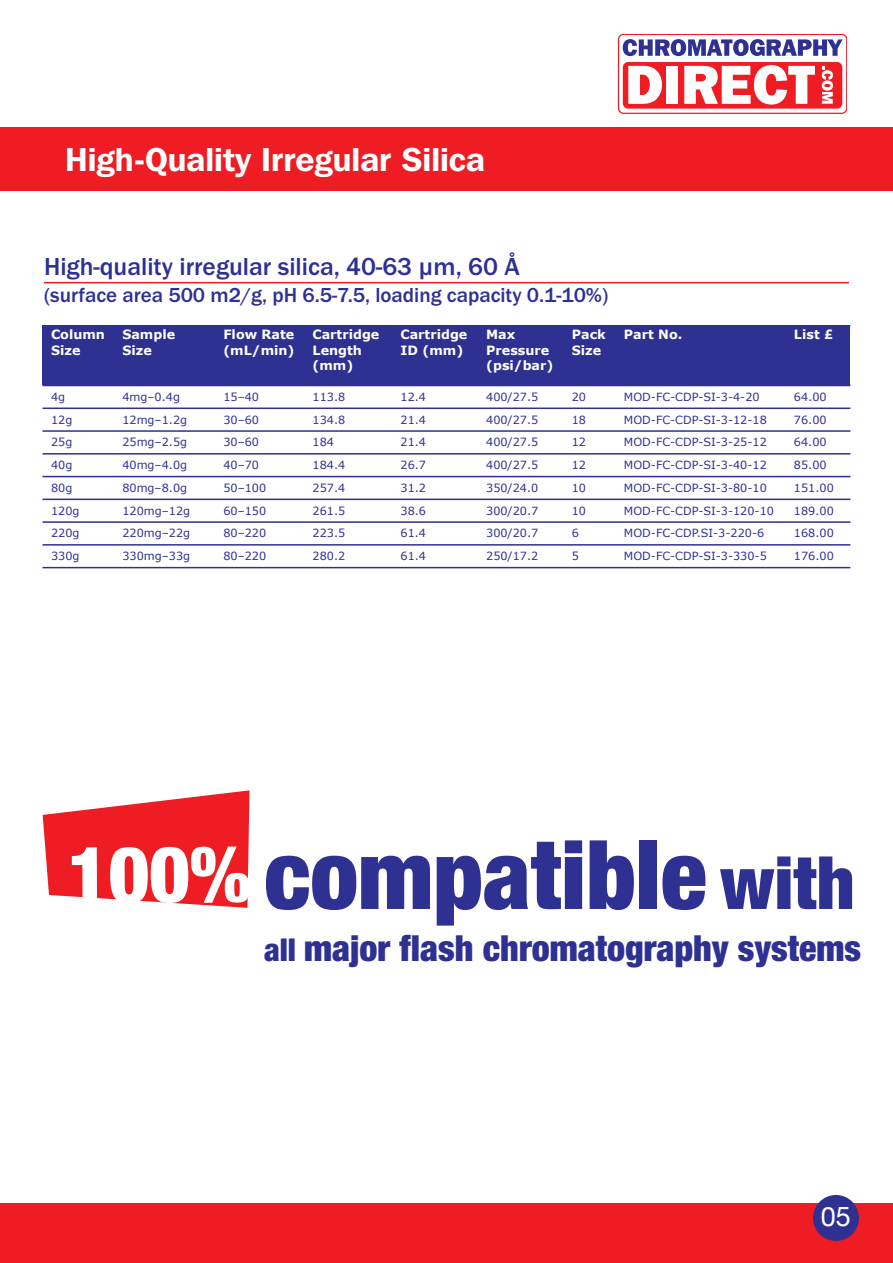
<style>
.page{position:relative;width:893px;height:1263px;background:#fff}
.page>*{position:absolute;margin:0;border:0;box-sizing:border-box;transform-origin:0 0}
.t1{font:900 condensed 96px "Helvetica Neue";color:#2e3092}
.t2{font:900 condensed 36px "Helvetica Neue";color:#2e3092}
.t3{font:600 33px "Franklin Gothic IT Cby BT";color:#fff}
.t4{font:27px "Helvetica Neue";color:#fff}
.t5{font:500 25.5px "Franklin Gothic";color:#2e3092}
.t6{font:500 21px "Franklin Gothic";color:#2e3092}
.t7{font:700 12.75px/15.3px "Verdana";color:#fff}
.t8{font:11.25px "Verdana";color:#2e3092}
.s1{font-size:78px;color:#fff}
.s2{font-size:73.5px}
.s3{font-size:31.5px}
</style>
<div class="page">
<div style="left:0;top:128px;width:893px;height:63px;background:#ee1d23"></div>
<div style="left:0;top:1203px;width:893px;height:60px;background:#ee1d23"></div>
<svg style="left:618px;top:34px;width:228px;height:80px"></svg>
<div style="left:813px;top:1195px;width:46px;height:46px;background:#2e3092;border-radius:50%"></div>
<div style="left:43px;top:325px;width:71px;height:60px;background:#2e3092"></div>
<div style="left:114px;top:325px;width:101px;height:60px;background:#2e3092"></div>
<div style="left:215px;top:325px;width:89px;height:60px;background:#2e3092"></div>
<div style="left:304px;top:325px;width:88px;height:60px;background:#2e3092"></div>
<div style="left:392px;top:325px;width:86px;height:60px;background:#2e3092"></div>
<div style="left:478px;top:325px;width:85px;height:60px;background:#2e3092"></div>
<div style="left:563px;top:325px;width:52px;height:60px;background:#2e3092"></div>
<div style="left:615px;top:325px;width:170px;height:60px;background:#2e3092"></div>
<div style="left:785px;top:325px;width:65px;height:60px;background:#2e3092"></div>
<hr style="left:43px;top:385px;width:807px;height:1px;background:#2e3092">
<hr style="left:43px;top:407px;width:807px;height:2px;background:#2e3092">
<hr style="left:43px;top:430px;width:807px;height:2px;background:#2e3092">
<hr style="left:43px;top:453px;width:807px;height:1px;background:#2e3092">
<hr style="left:43px;top:476px;width:807px;height:1px;background:#2e3092">
<hr style="left:43px;top:499px;width:807px;height:1px;background:#2e3092">
<hr style="left:43px;top:521px;width:807px;height:2px;background:#2e3092">
<hr style="left:43px;top:544px;width:807px;height:2px;background:#2e3092">
<hr style="left:43px;top:567px;width:807px;height:1px;background:#2e3092">
<hr style="left:44px;top:282px;width:805px;height:1px;background:#ee1d23">
<svg style="left:43px;top:790px;width:206px;height:118px"></svg>
<h3 class="t3" style="left:65px;top:148px;width:421px">High-Quality Irregular Silica</h3>
<h3 class="t5" style="left:44px;top:251px;width:477px">High-quality irregular silica, 40-63 µm, 60 Å</h3>
<h3 class="t6" style="left:44px;top:282px;width:566px">(surface area 500 m2/g, pH 6.5-7.5, loading capacity 0.1-10%)</h3>
<p class="t7" style="left:51px;top:327px;width:55px">Column<br>Size</p>
<p class="t7" style="left:122px;top:327px;width:54px">Sample<br>Size</p>
<p class="t7" style="left:223px;top:327px;width:73px">Flow Rate (mL/min)</p>
<p class="t7" style="left:313px;top:327px;width:68px">Cartridge<br>Length (mm)</p>
<p class="t7" style="left:401px;top:327px;width:68px">Cartridge<br>ID (mm)</p>
<p class="t7" style="left:486px;top:327px;width:69px">Max<br>Pressure (psi/bar)</p>
<p class="t7" style="left:572px;top:327px;width:35px">Pack<br>Size</p>
<p class="t7" style="left:624px;top:327px;width:60px">Part No.</p>
<p class="t7" style="left:794px;top:327px;width:41px">List £</p>
<p class="t8" style="left:51px;top:390px;width:16px">4g</p>
<p class="t8" style="left:122px;top:390px;width:59px">4mg–0.4g</p>
<p class="t8" style="left:223px;top:390px;width:37px">15–40</p>
<p class="t8" style="left:313px;top:390px;width:34px">113.8</p>
<p class="t8" style="left:401px;top:390px;width:27px">12.4</p>
<p class="t8" style="left:486px;top:390px;width:54px">400/27.5</p>
<p class="t8" style="left:572px;top:390px;width:16px">20</p>
<p class="t8" style="left:624px;top:390px;width:137px">MOD-FC-CDP-SI-3-4-20</p>
<p class="t8" style="left:794px;top:390px;width:34px">64.00</p>
<p class="t8" style="left:51px;top:412px;width:23px">12g</p>
<p class="t8" style="left:122px;top:412px;width:66px">12mg–1.2g</p>
<p class="t8" style="left:223px;top:412px;width:37px">30–60</p>
<p class="t8" style="left:313px;top:412px;width:34px">134.8</p>
<p class="t8" style="left:401px;top:412px;width:27px">21.4</p>
<p class="t8" style="left:486px;top:412px;width:54px">400/27.5</p>
<p class="t8" style="left:572px;top:412px;width:16px">18</p>
<p class="t8" style="left:624px;top:412px;width:144px">MOD-FC-CDP-SI-3-12-18</p>
<p class="t8" style="left:794px;top:412px;width:34px">76.00</p>
<p class="t8" style="left:51px;top:435px;width:23px">25g</p>
<p class="t8" style="left:122px;top:435px;width:66px">25mg–2.5g</p>
<p class="t8" style="left:223px;top:435px;width:37px">30–60</p>
<p class="t8" style="left:313px;top:435px;width:23px">184</p>
<p class="t8" style="left:401px;top:435px;width:27px">21.4</p>
<p class="t8" style="left:486px;top:435px;width:54px">400/27.5</p>
<p class="t8" style="left:572px;top:435px;width:16px">12</p>
<p class="t8" style="left:624px;top:435px;width:144px">MOD-FC-CDP-SI-3-25-12</p>
<p class="t8" style="left:794px;top:435px;width:34px">64.00</p>
<p class="t8" style="left:51px;top:458px;width:23px">40g</p>
<p class="t8" style="left:122px;top:458px;width:66px">40mg–4.0g</p>
<p class="t8" style="left:223px;top:458px;width:37px">40–70</p>
<p class="t8" style="left:313px;top:458px;width:34px">184.4</p>
<p class="t8" style="left:401px;top:458px;width:27px">26.7</p>
<p class="t8" style="left:486px;top:458px;width:54px">400/27.5</p>
<p class="t8" style="left:572px;top:458px;width:16px">12</p>
<p class="t8" style="left:624px;top:458px;width:144px">MOD-FC-CDP-SI-3-40-12</p>
<p class="t8" style="left:794px;top:458px;width:34px">85.00</p>
<p class="t8" style="left:51px;top:481px;width:23px">80g</p>
<p class="t8" style="left:122px;top:481px;width:66px">80mg–8.0g</p>
<p class="t8" style="left:223px;top:481px;width:44px">50–100</p>
<p class="t8" style="left:313px;top:481px;width:34px">257.4</p>
<p class="t8" style="left:401px;top:481px;width:27px">31.2</p>
<p class="t8" style="left:486px;top:481px;width:54px">350/24.0</p>
<p class="t8" style="left:572px;top:481px;width:16px">10</p>
<p class="t8" style="left:624px;top:481px;width:144px">MOD-FC-CDP-SI-3-80-10</p>
<p class="t8" style="left:794px;top:481px;width:41px">151.00</p>
<p class="t8" style="left:51px;top:503px;width:30px">120g</p>
<p class="t8" style="left:122px;top:503px;width:69px">120mg–12g</p>
<p class="t8" style="left:223px;top:503px;width:44px">60–150</p>
<p class="t8" style="left:313px;top:503px;width:34px">261.5</p>
<p class="t8" style="left:401px;top:503px;width:27px">38.6</p>
<p class="t8" style="left:486px;top:503px;width:54px">300/20.7</p>
<p class="t8" style="left:572px;top:503px;width:16px">10</p>
<p class="t8" style="left:624px;top:503px;width:152px">MOD-FC-CDP-SI-3-120-10</p>
<p class="t8" style="left:794px;top:503px;width:41px">189.00</p>
<p class="t8" style="left:51px;top:526px;width:30px">220g</p>
<p class="t8" style="left:122px;top:526px;width:69px">220mg–22g</p>
<p class="t8" style="left:223px;top:526px;width:44px">80–220</p>
<p class="t8" style="left:313px;top:526px;width:34px">223.5</p>
<p class="t8" style="left:401px;top:526px;width:27px">61.4</p>
<p class="t8" style="left:486px;top:526px;width:54px">300/20.7</p>
<p class="t8" style="left:572px;top:526px;width:9px">6</p>
<p class="t8" style="left:624px;top:526px;width:142px">MOD-FC-CDP.SI-3-220-6</p>
<p class="t8" style="left:794px;top:526px;width:41px">168.00</p>
<p class="t8" style="left:51px;top:549px;width:30px">330g</p>
<p class="t8" style="left:122px;top:549px;width:69px">330mg–33g</p>
<p class="t8" style="left:223px;top:549px;width:44px">80–220</p>
<p class="t8" style="left:313px;top:549px;width:34px">280.2</p>
<p class="t8" style="left:401px;top:549px;width:27px">61.4</p>
<p class="t8" style="left:486px;top:549px;width:54px">250/17.2</p>
<p class="t8" style="left:572px;top:549px;width:9px">5</p>
<p class="t8" style="left:624px;top:549px;width:144px">MOD-FC-CDP-SI-3-330-5</p>
<p class="t8" style="left:794px;top:549px;width:41px">176.00</p>
<h1 class="t1" style="left:68px;top:796px;width:788px"><span class="s1">100%</span> compatible <span class="s2">with</span></h1>
<h2 class="t2" style="left:264px;top:919px;width:599px"><span class="s3">all</span> major flash chromatography systems</h2>
<h3 class="t4" style="left:821px;top:1200px;width:32px">05</h3>
</div>
